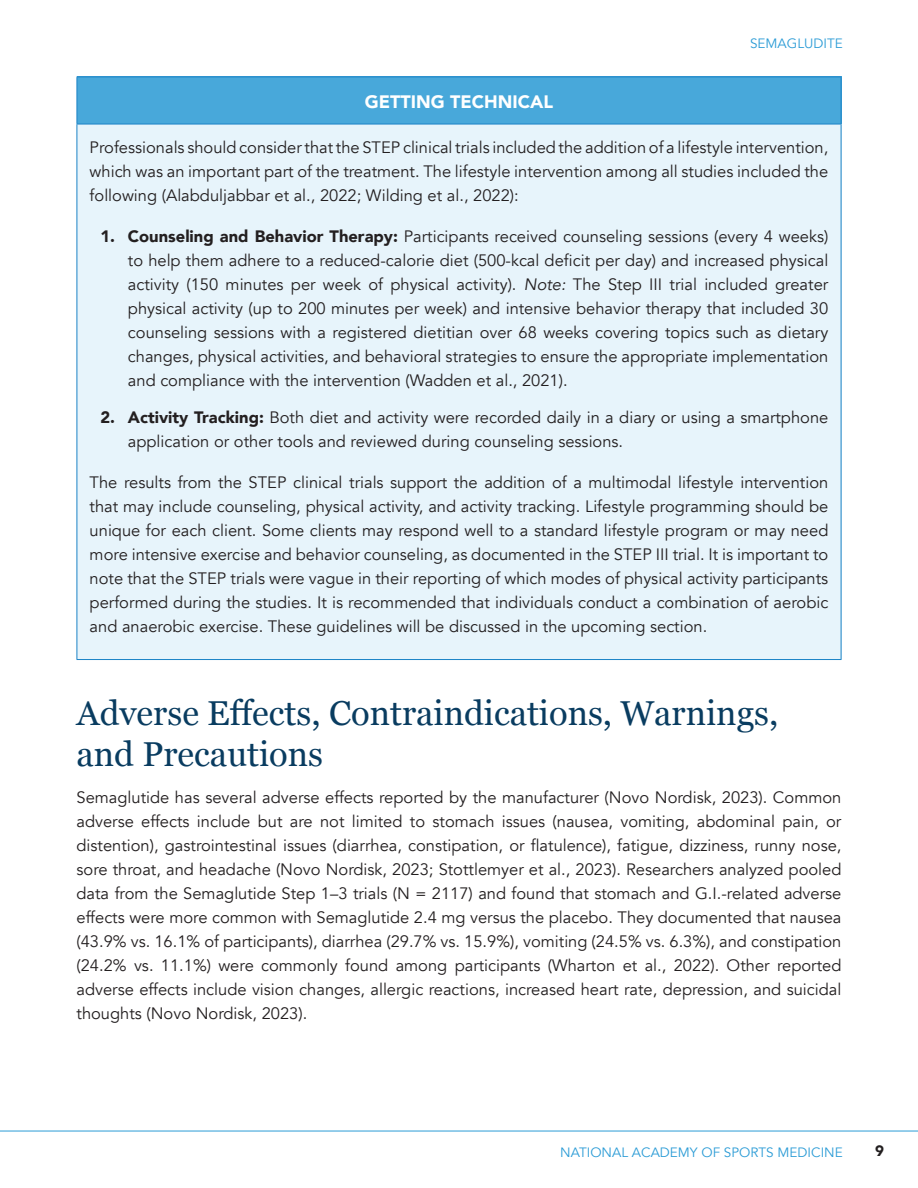
<style>
.page{position:relative;width:918px;height:1188px;background:#fff}
.page>*{position:absolute;margin:0;border:0;box-sizing:border-box;transform-origin:0 0}
.t1{font:34.5px/41.4px "Georgia";color:#093c60}
.t2{font:900 18px "Avenir";color:#fff}
.t3{font:16.5px/24px "Avenir";color:#231f20;text-align:justify}
.t4{font:900 15px "Avenir";color:#231f20}
.t5{font:13.5px "Avenir";color:#2c9cd6}
.s1{font-weight:900}
.s2{font-style:italic}
</style>
<div class="page">
<hr style="left:0;top:1131px;width:918px;height:1px;background:#2c9cd6">
<div style="left:77px;top:77px;width:764px;height:47px;background:#48a8da"></div>
<div style="left:77px;top:124px;width:764px;height:536px;background:#e7f4fb"></div>
<hr style="left:77px;top:77px;width:764px;height:1px;background:#1b83c6">
<hr style="left:77px;top:77px;width:1px;height:47px;background:#1b83c6">
<hr style="left:841px;top:77px;width:1px;height:47px;background:#1b83c6">
<hr style="left:77px;top:124px;width:764px;height:1px;background:#1b83c6">
<hr style="left:77px;top:124px;width:1px;height:535px;background:#1b83c6">
<hr style="left:841px;top:124px;width:1px;height:535px;background:#1b83c6">
<hr style="left:77px;top:659px;width:764px;height:1px;background:#1b83c6">
<p class="t5" style="left:750px;top:35px;width:94px">SEMAGLUDITE</p>
<p class="t2" style="left:365px;top:86px;width:190px">GETTING TECHNICAL</p>
<p class="t3" style="left:90px;top:136px;width:740px">Professionals should consider that the STEP clinical trials included the addition of a lifestyle intervention, which was an important part of the treatment. The lifestyle intervention among all studies included the following (Alabduljabbar et al., 2022; Wilding et al., 2022):</p>
<p class="t3" style="left:128px;top:225px;width:702px;text-indent:-27px"><span class="s1">1. Counseling and Behavior Therapy:</span> Participants received counseling sessions (every 4 weeks) to help them adhere to a reduced-calorie diet (500-kcal deficit per day) and increased physical activity (150 minutes per week of physical activity). <span class="s2">Note:</span> The Step III trial included greater physical activity (up to 200 minutes per week) and intensive behavior therapy that included 30 counseling sessions with a registered dietitian over 68 weeks covering topics such as dietary changes, physical activities, and behavioral strategies to ensure the appropriate implementation and compliance with the intervention (Wadden et al., 2021).</p>
<p class="t3" style="left:128px;top:406px;width:702px;text-indent:-27px"><span class="s1">2. Activity Tracking:</span> Both diet and activity were recorded daily in a diary or using a smartphone application or other tools and reviewed during counseling sessions.</p>
<p class="t3" style="left:90px;top:471px;width:740px">The results from the STEP clinical trials support the addition of a multimodal lifestyle intervention that may include counseling, physical activity, and activity tracking. Lifestyle programming should be unique for each client. Some clients may respond well to a standard lifestyle program or may need more intensive exercise and behavior counseling, as documented in the STEP III trial. It is important to note that the STEP trials were vague in their reporting of which modes of physical activity participants performed during the studies. It is recommended that individuals conduct a combination of aerobic and anaerobic exercise. These guidelines will be discussed in the upcoming section.</p>
<h1 class="t1" style="left:77px;top:691px;width:703px">Adverse Effects, Contraindications, Warnings, and Precautions</h1>
<p class="t3" style="left:77px;top:786px;width:766px">Semaglutide has several adverse effects reported by the manufacturer (Novo Nordisk, 2023). Common adverse effects include but are not limited to stomach issues (nausea, vomiting, abdominal pain, or distention), gastrointestinal issues (diarrhea, constipation, or flatulence), fatigue, dizziness, runny nose, sore throat, and headache (Novo Nordisk, 2023; Stottlemyer et al., 2023). Researchers analyzed pooled data from the Semaglutide Step 1–3 trials (N = 2117) and found that stomach and G.I.-related adverse effects were more common with Semaglutide 2.4 mg versus the placebo. They documented that nausea (43.9% vs. 16.1% of participants), diarrhea (29.7% vs. 15.9%), vomiting (24.5% vs. 6.3%), and constipation (24.2% vs. 11.1%) were commonly found among participants (Wharton et al., 2022). Other reported adverse effects include vision changes, allergic reactions, increased heart rate, depression, and suicidal thoughts (Novo Nordisk, 2023).</p>
<p class="t5" style="left:560px;top:1144px;width:284px">NATIONAL ACADEMY OF SPORTS MEDICINE</p>
<p class="t4" style="left:875px;top:1138px;width:10px">9</p>
</div>
